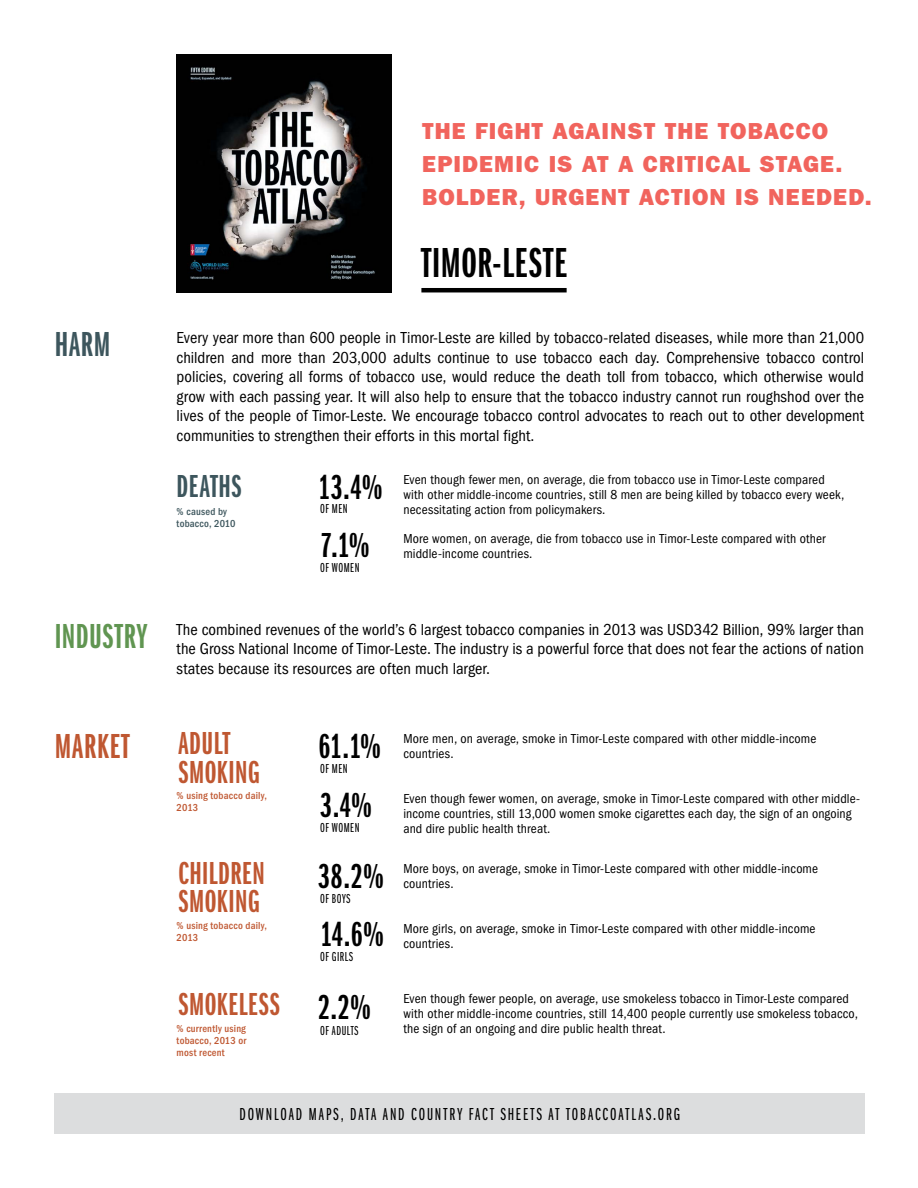
<style>
.page{position:relative;width:918px;height:1188px;background:#fff}
.page>*{position:absolute;margin:0;border:0;box-sizing:border-box;transform-origin:0 0}
.t1{font:43.5px "ITC Franklin Gothic Std Dm X Cp";letter-spacing:.025em;color:#000}
.t2{font:36px "ITC Franklin Gothic Std Dm X Cp";letter-spacing:.015em;color:#000}
.t3{font:36px "ITC Franklin Gothic Std Dm X Cp";letter-spacing:.025em;color:#bf5731}
.t4{font:36px "ITC Franklin Gothic Std Dm X Cp";color:#3d565d}
.t5{font:33px/28.5px "ITC Franklin Gothic Std Dm X Cp";letter-spacing:.015em;color:#bf5731}
.t6{font:33px "ITC Franklin Gothic Std Dm X Cp";letter-spacing:.015em;color:#3d565d}
.t7{font:23.25px/33px "ITC Franklin Gothic Std Hvy";letter-spacing:.05em;color:#f1645d}
.t8{font:18px "ITC Franklin Gothic Std Bk X Cp";letter-spacing:.105em;color:#000}
.t9{font:condensed 16.5px/19.5px "ITC Franklin Gothic Std";letter-spacing:.005em;color:#000;text-align:justify}
.t10{font:condensed 13.5px/15px "ITC Franklin Gothic Std";letter-spacing:.01em;color:#000}
.t11{font:13.5px "ITC Franklin Gothic Std Bk X Cp";letter-spacing:.035em;color:#000}
.t12{font:500 condensed 10.5px/12px "ITC Franklin Gothic Std";letter-spacing:.02em;color:#bf5731}
.t13{font:500 condensed 10.5px/12px "ITC Franklin Gothic Std";letter-spacing:.02em;color:#3d565d}
.s1{font-family:"ITC Franklin Gothic Std Dm X Cp";font-stretch:normal;font-size:36px;color:#609551}
</style>
<div class="page">
<img style="left:177px;top:54px;width:214px;height:238px">
<div style="left:55px;top:1094px;width:810px;height:40px;background:#dcddde"></div>
<hr style="left:421px;top:288px;width:146px;height:4px;background:#000">
<h3 class="t7" style="left:422px;top:115px;width:408px">THE FIGHT AGAINST THE TOBACCO<br>EPIDEMIC IS AT A CRITICAL STA</h3>
<h3 class="t7" style="left:422px;top:148px;width:451px;text-indent:381px">GE.<br>BOLDER, URGENT ACTION IS NEEDED.</h3>
<h1 class="t1" style="left:421px;top:239px;width:147px">TIMOR-LESTE</h1>
<h2 class="t4" style="left:55px;top:325px;width:57px">HARM</h2>
<p class="t9" style="left:177px;top:328px;width:689px">Every year more than 600 people in Timor-Leste are killed by tobacco-related diseases, while more than 21,000 children and more than 203,000 adults continue to use tobacco each day. Comprehensive tobacco control policies, covering all forms of tobacco use, would reduce the death toll from tobacco, which otherwise would grow with each passing year. It will also help to ensure that the tobacco industry cannot run roughshod over the lives of the people of Timor-Leste. We encourage tobacco control advocates to reach out to other development communities to strengthen their efforts in this mortal fight.</p>
<h3 class="t6" style="left:177px;top:468px;width:66px">DEATHS</h3>
<h2 class="t2" style="left:319px;top:468px;width:65px">13.4%</h2>
<p class="t11" style="left:320px;top:502px;width:29px">OF MEN</p>
<p class="t10" style="left:403px;top:472px;width:442px">Even though fewer men, on average, die from tobacco use in Timor-Leste compared with other middle-income countries, still 8 men are being killed by tobacco every week, necessitating action from policymakers.</p>
<p class="t10" style="left:403px;top:531px;width:424px">More women, on average, die from tobacco use in Timor-Leste compared with other</p>
<p class="t13" style="left:177px;top:505px;width:60px">% caused by tobacco, 2010</p>
<h2 class="t2" style="left:321px;top:526px;width:50px">7.1%</h2>
<p class="t10" style="left:403px;top:546px;width:131px">middle-income countries.</p>
<p class="t11" style="left:320px;top:561px;width:41px">OF WOMEN</p>
<p class="t9" style="left:177px;top:620px;width:689px;text-indent:-122px"><span class="s1">INDUSTRY</span> The combined revenues of the world’s 6 largest tobacco companies in 2013 was USD342 Billion, 99% larger than the Gross National Income of Timor-Leste. The industry is a powerful force that does not fear the actions of nation states because its resources are often much larger.</p>
<h3 class="t5" style="left:178px;top:730px;width:83px">ADULT<br>SMOKING</h3>
<p class="t12" style="left:177px;top:790px;width:92px">% using tobacco daily,<br>2013</p>
<h2 class="t3" style="left:55px;top:727px;width:77px">MARKET</h2>
<h2 class="t2" style="left:319px;top:727px;width:64px">61.1%</h2>
<p class="t11" style="left:320px;top:761px;width:29px">OF MEN</p>
<h2 class="t2" style="left:321px;top:785px;width:53px">3.4%</h2>
<p class="t11" style="left:320px;top:820px;width:41px">OF WOMEN</p>
<h3 class="t5" style="left:178px;top:859px;width:88px">CHILDREN<br>SMOKING</h3>
<p class="t12" style="left:177px;top:920px;width:92px">% using tobacco daily,<br>2013</p>
<h3 class="t5" style="left:178px;top:990px;width:103px">SMOKELESS</h3>
<p class="t12" style="left:177px;top:1023px;width:71px;text-align:justify">% currently using tobacco, 2013 or most recent</p>
<h2 class="t2" style="left:319px;top:857px;width:67px">38.2%</h2>
<p class="t11" style="left:320px;top:891px;width:18px">OF BOYS</p>
<h2 class="t2" style="left:321px;top:915px;width:65px">14.6%</h2>
<p class="t11" style="left:320px;top:950px;width:25px">OF GIRLS</p>
<h2 class="t2" style="left:319px;top:987px;width:54px">2.2%</h2>
<p class="t11" style="left:320px;top:1023px;width:40px">OF ADULTS</p>
<p class="t10" style="left:403px;top:731px;width:414px">More men, on average, smoke in Timor-Leste compared with other middle-income countries.</p>
<p class="t10" style="left:403px;top:791px;width:458px">Even though fewer women, on average, smoke in Timor-Leste compared with other middle&shy;income countries, still 13,000 women smoke cigarettes each day, the sign of an ongoing and dire public health threat.</p>
<p class="t10" style="left:403px;top:861px;width:416px">More boys, on average, smoke in Timor-Leste compared with other middle-income countries.</p>
<p class="t10" style="left:403px;top:921px;width:414px">More girls, on average, smoke in Timor-Leste compared with other middle-income</p>
<p class="t10" style="left:403px;top:936px;width:52px">countries.</p>
<p class="t10" style="left:403px;top:992px;width:456px">Even though fewer people, on average, use smokeless tobacco in Timor-Leste compared with other middle-income countries, still 14,400 people currently use smokeless tobacco, the sign of an ongoing and dire public health threat.</p>
<h3 class="t8" style="left:239px;top:1105px;width:442px">DOWNLOAD MAPS, DATA AND COUNTRY FACT SHEETS AT TOBACCOATLAS.ORG</h3>
</div>
